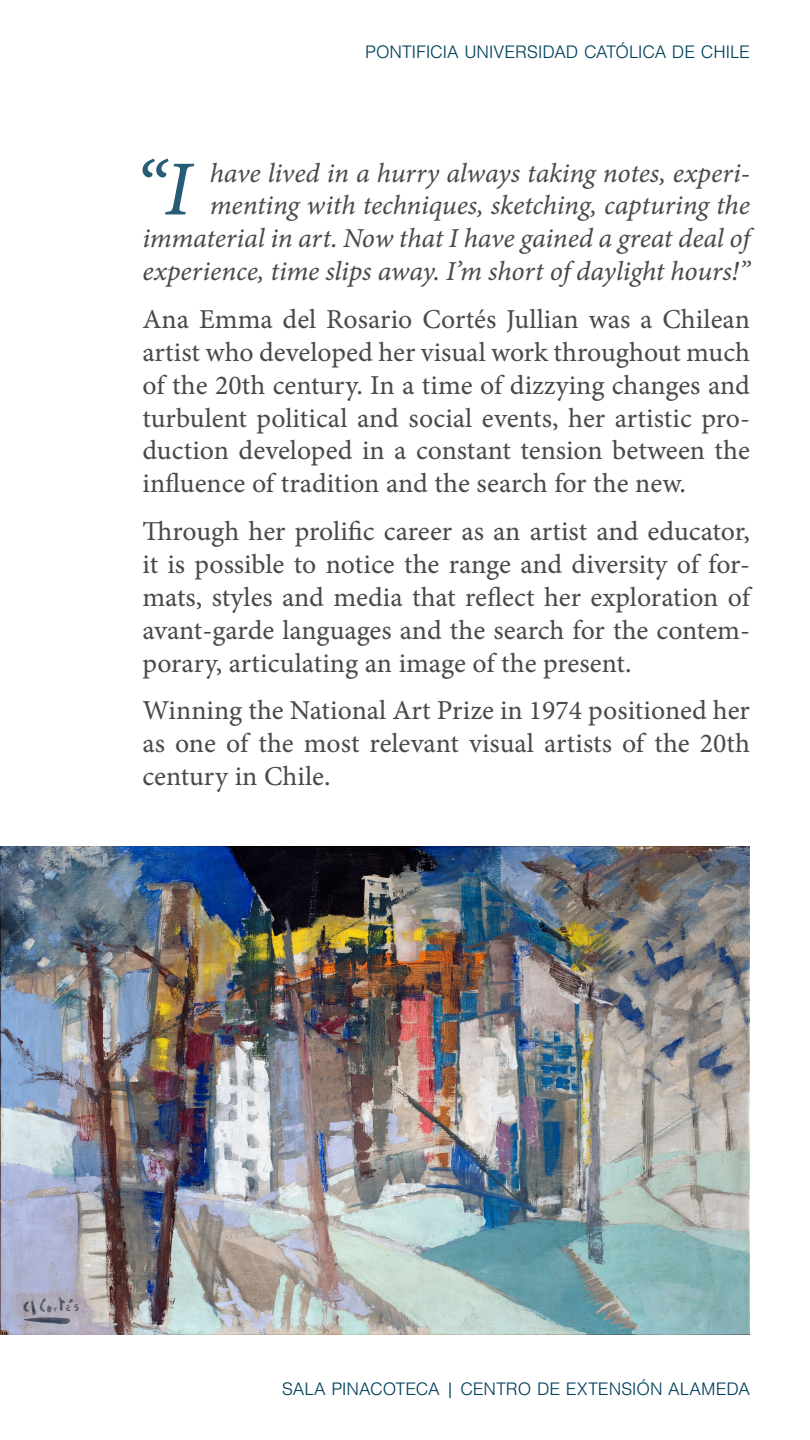
<style>
.page{position:relative;width:810px;height:1440px;background:#fff}
.page>*{position:absolute;margin:0;border:0;box-sizing:border-box;transform-origin:0 0}
.t1{font:77.93px "Minion Pro It Capt";color:#265d74}
.t2{font:27.38px/32.8px "Minion Pro Capt";color:#4a4a49;text-align:justify}
.t3{font:27.38px/32.8px "Minion Pro It Capt";letter-spacing:-.01em;color:#4a4a49;text-align:right}
.t4{font:300 18.75px "Nimbus San";color:#00405c}
</style>
<div class="page">
<img style="left:0;top:846px;width:750px;height:489px">
<p class="t4" style="left:365px;top:42px;width:386px">PONTIFICIA UNIVERSIDAD CATÓLICA DE CHILE</p>
<h1 class="t1" style="left:134px;top:135px;width:59px">“I</h1>
<p class="t3" style="left:143px;top:156px;width:609px">have lived in a hurry always taking notes, experi&shy;menting with techniques, sketching, capturing the immaterial in art. Now that I have gained a great deal of experience, time slips away. I’m short of daylight hours!”</p>
<p class="t2" style="left:143px;top:303px;width:609px">Ana Emma del Rosario Cortés Jullian was a Chilean artist who developed her visual work throughout much of the 20th century. In a time of dizzying changes and turbulent political and social events, her artistic pro&shy;duction developed in a constant tension between the influence of tradition and the search for the new.</p>
<p class="t2" style="left:143px;top:515px;width:609px">Through her prolific career as an artist and educator, it is possible to notice the range and diversity of for&shy;mats, styles and media that reflect her exploration of avant-garde languages and the search for the contem&shy;porary, articulating an image of the present.</p>
<p class="t2" style="left:143px;top:694px;width:609px">Winning the National Art Prize in 1974 positioned her as one of the most relevant visual artists of the 20th century in Chile.</p>
<p class="t4" style="left:282px;top:1379px;width:469px">SALA PINACOTECA | CENTRO DE EXTENSIÓN ALAMEDA</p>
</div>
